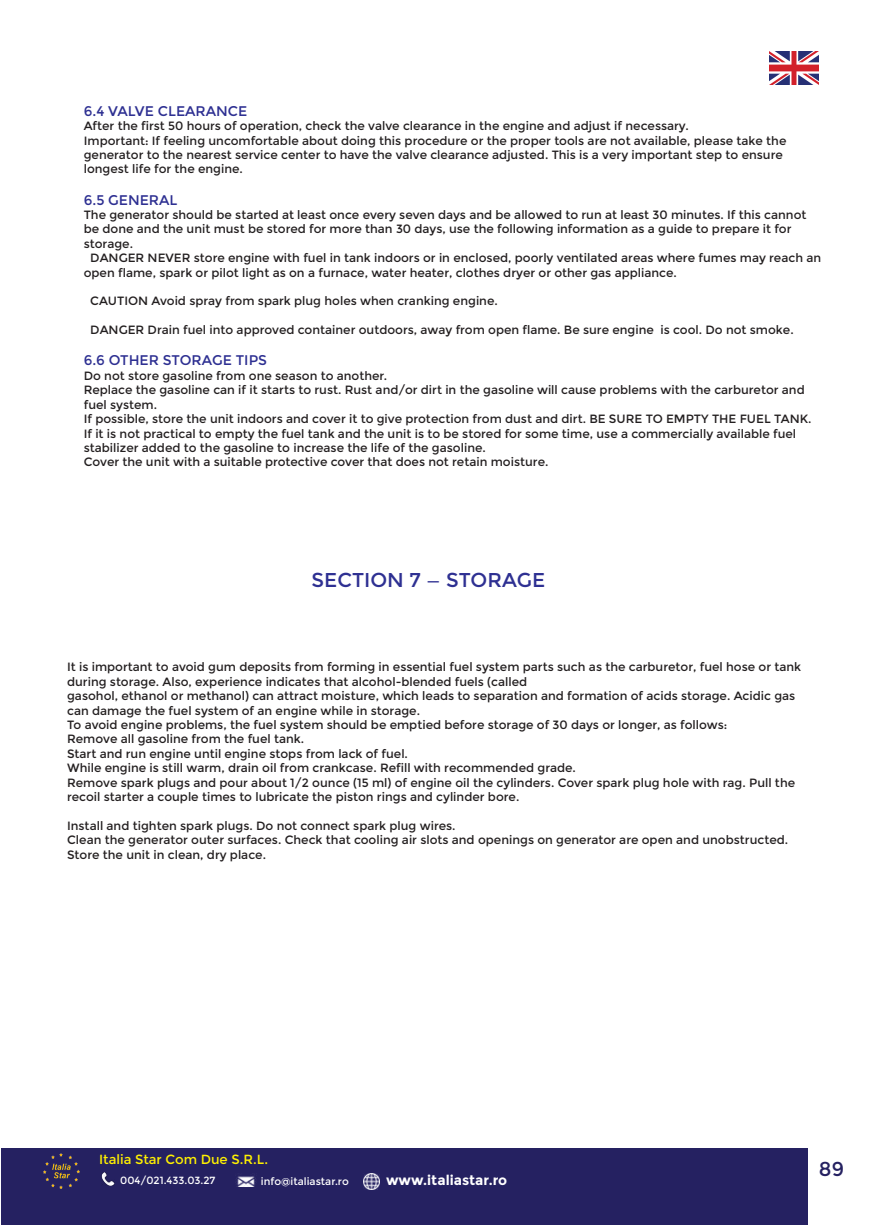
<style>
.page{position:relative;width:874px;height:1225px;background:#fff}
.page>*{position:absolute;margin:0;border:0;box-sizing:border-box;transform-origin:0 0}
.t1{font:20px "Montserrat";color:#2e3092}
.t2{font:20px "Montserrat";color:#252161}
.t3{font:14px "Montserrat";color:#2e3092}
.t4{font:700 13.8px "Montserrat";color:#fff}
.t5{font:13.2px "Montserrat";color:#fff101}
.t6{font:12px/14.4px "Montserrat";color:#231f20}
.t7{font:10.4px "Montserrat";color:#fff}
</style>
<div class="page">
<div style="left:1px;top:1149px;width:806px;height:76px;background:#252161"></div>
<img style="left:44px;top:1153px;width:36px;height:35px">
<svg style="left:101px;top:1172px;width:13px;height:13px"></svg>
<img style="left:236px;top:1176px;width:20px;height:11px">
<img style="left:363px;top:1173px;width:16px;height:16px">
<img style="left:769px;top:51px;width:48px;height:33px">
<p class="t3" style="left:84px;top:103px;width:165px">6.4 VALVE CLEARANCE</p>
<p class="t6" style="left:84px;top:119px;width:704px">After the first 50 hours of operation, check the valve clearance in the engine and adjust if necessary.<br>Important: If feeling uncomfortable about doing this procedure or the proper tools are not available, please take the generator to the nearest service center to have the valve clearance adjusted. This is a very important step to ensure longest life for the engine.</p>
<p class="t3" style="left:84px;top:192px;width:95px">6.5 GENERAL</p>
<p class="t6" style="left:84px;top:208px;width:723px">The generator should be started at least once every seven days and be allowed to run at least 30 minutes. If this cannot</p>
<p class="t6" style="left:84px;top:222px;width:709px">be done and the unit must be stored for more than 30 days, use the following information as a guide to prepare it for</p>
<p class="t6" style="left:84px;top:236px;width:51px">storage.</p>
<p class="t6" style="left:90px;top:251px;width:732px">DANGER NEVER store engine with fuel in tank indoors or in enclosed, poorly ventilated areas where fumes may reach an</p>
<p class="t6" style="left:84px;top:265px;width:594px">open flame, spark or pilot light as on a furnace, water heater, clothes dryer or other gas appliance.</p>
<p class="t6" style="left:90px;top:294px;width:409px">CAUTION Avoid spray from spark plug holes when cranking engine.</p>
<p class="t6" style="left:90px;top:323px;width:704px">DANGER Drain fuel into approved container outdoors, away from open flame. Be sure engine is cool. Do not smoke.</p>
<p class="t3" style="left:84px;top:352px;width:185px">6.6 OTHER STORAGE TIPS</p>
<p class="t6" style="left:84px;top:368px;width:729px">Do not store gasoline from one season to another.<br>Replace the gasoline can if it starts to rust. Rust and/or dirt in the gasoline will cause problems with the carburetor and fuel system.<br>If possible, store the unit indoors and cover it to give protection from dust and dirt. BE SURE TO EMPTY THE FUEL TANK.<br>If it is not practical to empty the fuel tank and the unit is to be stored for some time, use a commercially available fuel stabilizer added to the gasoline to increase the life of the gasoline.<br>Cover the unit with a suitable protective cover that does not retain moisture.</p>
<h1 class="t1" style="left:311px;top:568px;width:235px">SECTION 7 — STORAGE</h1>
<p class="t6" style="left:67px;top:660px;width:735px">It is important to avoid gum deposits from forming in essential fuel system parts such as the carburetor, fuel hose or tank during storage. Also, experience indicates that alcohol-blended fuels (called<br>gasohol, ethanol or methanol) can attract moisture, which leads to separation and formation of acids storage. Acidic gas can damage the fuel system of an engine while in storage.<br>To avoid engine problems, the fuel system should be emptied before storage of 30 days or longer, as follows:<br>Remove all gasoline from the fuel tank.<br>Start and run engine until engine stops from lack of fuel.<br>While engine is still warm, drain oil from crankcase. Refill with recommended grade.<br>Remove spark plugs and pour about 1/2 ounce (15 ml) of engine oil the cylinders. Cover spark plug hole with rag. Pull the recoil starter a couple times to lubricate the piston rings and cylinder bore.</p>
<p class="t6" style="left:67px;top:818px;width:722px">Install and tighten spark plugs. Do not connect spark plug wires.<br>Clean the generator outer surfaces. Check that cooling air slots and openings on generator are open and unobstructed.<br>Store the unit in clean, dry place.</p>
<p class="t5" style="left:99px;top:1152px;width:170px">Italia Star Com Due S.R.L.</p>
<p class="t7" style="left:120px;top:1174px;width:97px">004/021.433.03.27</p>
<p class="t7" style="left:261px;top:1175px;width:89px">info@italiastar.ro</p>
<p class="t4" style="left:386px;top:1171px;width:123px">www.italiastar.ro</p>
<h1 class="t2" style="left:818px;top:1157px;width:27px">89</h1>
</div>
